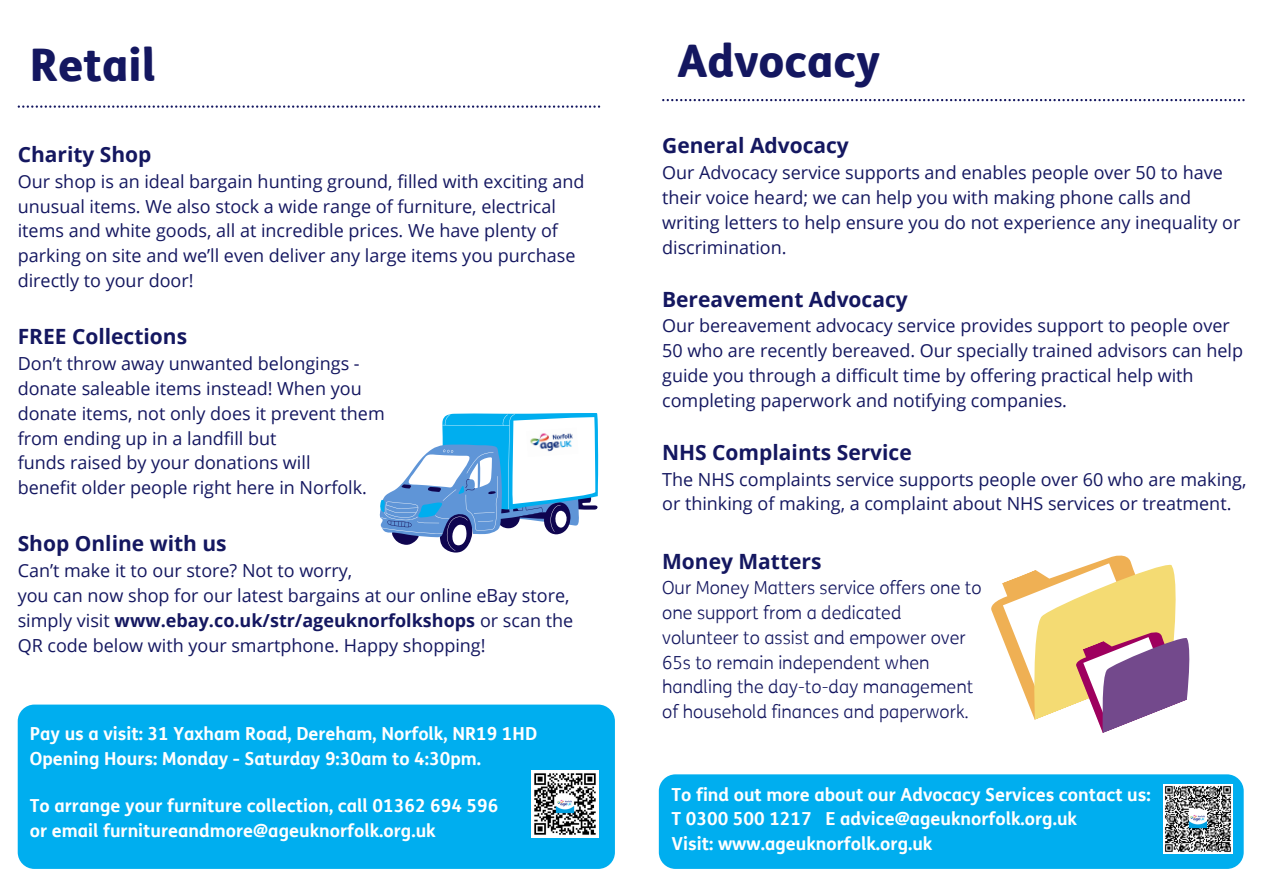
<style>
.page{position:relative;width:1263px;height:894px;background:#fff}
.page>*{position:absolute;margin:0;border:0;box-sizing:border-box;transform-origin:0 0}
.t1{font:800 45px "FS Me";color:#141760}
.t2{font:700 21px "Open Sans";color:#141760}
.t3{font:18px/24.8px "Open Sans";color:#141760}
.t4{font:700 18px/24.8px "FS Me";color:#fff}
.t5{font:300 18px/24.8px "FS Me";color:#141760}
.s1{font-weight:700}
</style>
<div class="page">
<svg style="left:18px;top:105px;width:582px;height:3px"></svg>
<svg style="left:662px;top:99px;width:583px;height:2px"></svg>
<div style="left:659px;top:774px;width:585px;height:94px;background:#00aeef;border-radius:17px"></div>
<svg style="left:991px;top:555px;width:199px;height:178px"></svg>
<div style="left:18px;top:704px;width:597px;height:164px;background:#00aeef;border-radius:17px"></div>
<img style="left:532px;top:770px;width:66px;height:66px">
<svg style="left:379px;top:413px;width:219px;height:139px"></svg>
<img style="left:526px;top:427px;width:52px;height:30px">
<img style="left:1163px;top:784px;width:69px;height:68px">
<h1 class="t1" style="left:30px;top:37px;width:128px">Retail</h1>
<h1 class="t1" style="left:677px;top:33px;width:204px">Advocacy</h1>
<p class="t2" style="left:18px;top:139px;width:135px">Charity Shop</p>
<p class="t3" style="left:18px;top:168px;width:568px">Our shop is an ideal bargain hunting ground, filled with exciting and unusual items. We also stock a wide range of furniture, electrical items and white goods, all at incredible prices. We have plenty of parking on site and we’ll even deliver any large items you purchase directly to your door!</p>
<p class="t2" style="left:18px;top:322px;width:171px">FREE Collections</p>
<p class="t3" style="left:18px;top:351px;width:369px">Don’t throw away unwanted belongings - donate saleable items instead! When you donate items, not only does it prevent them from ending up in a landfill but<br>funds raised by your donations will<br>benefit older people right here in Norfolk.</p>
<p class="t2" style="left:18px;top:529px;width:210px">Shop Online with us</p>
<p class="t3" style="left:18px;top:558px;width:557px">Can’t make it to our store? Not to worry,<br>you can now shop for our latest bargains at our online eBay store, simply visit <span class="s1">www.ebay.co.uk/str/ageuknorfolkshops</span> or scan the QR code below with your smartphone. Happy shopping!</p>
<p class="t4" style="left:30px;top:721px;width:509px">Pay us a visit: 31 Yaxham Road, Dereham, Norfolk, NR19 1HD<br>Opening Hours: Monday - Saturday 9:30am to 4:30pm.</p>
<p class="t4" style="left:30px;top:794px;width:470px">To arrange your furniture collection, call 01362 694 596 or email furnitureandmore@ageuknorfolk.org.uk</p>
<p class="t2" style="left:662px;top:131px;width:188px">General Advocacy</p>
<p class="t3" style="left:662px;top:160px;width:580px">Our Advocacy service supports and enables people over 50 to have their voice heard; we can help you with making phone calls and writing letters to help ensure you do not experience any inequality or discrimination.</p>
<p class="t2" style="left:662px;top:284px;width:247px">Bereavement Advocacy</p>
<p class="t3" style="left:662px;top:313px;width:582px">Our bereavement advocacy service provides support to people over 50 who are recently bereaved. Our specially trained advisors can help guide you through a difficult time by offering practical help with completing paperwork and notifying companies.</p>
<p class="t2" style="left:662px;top:437px;width:251px">NHS Complaints Service</p>
<p class="t3" style="left:662px;top:466px;width:586px">The NHS complaints service supports people over 60 who are making, or thinking of making, a complaint about NHS services or treatment.</p>
<p class="t2" style="left:662px;top:547px;width:161px">Money Matters</p>
<p class="t5" style="left:662px;top:576px;width:321px">Our Money Matters service offers one to one support from a dedicated volunteer to assist and empower over 65s to remain independent when handling the day-to-day management of household finances and paperwork.</p>
<p class="t4" style="left:671px;top:782px;width:481px">To find out more about our Advocacy Services contact us:<br>T 0300 500 1217 E advice@ageuknorfolk.org.uk<br>Visit: www.ageuknorfolk.org.uk</p>
</div>
